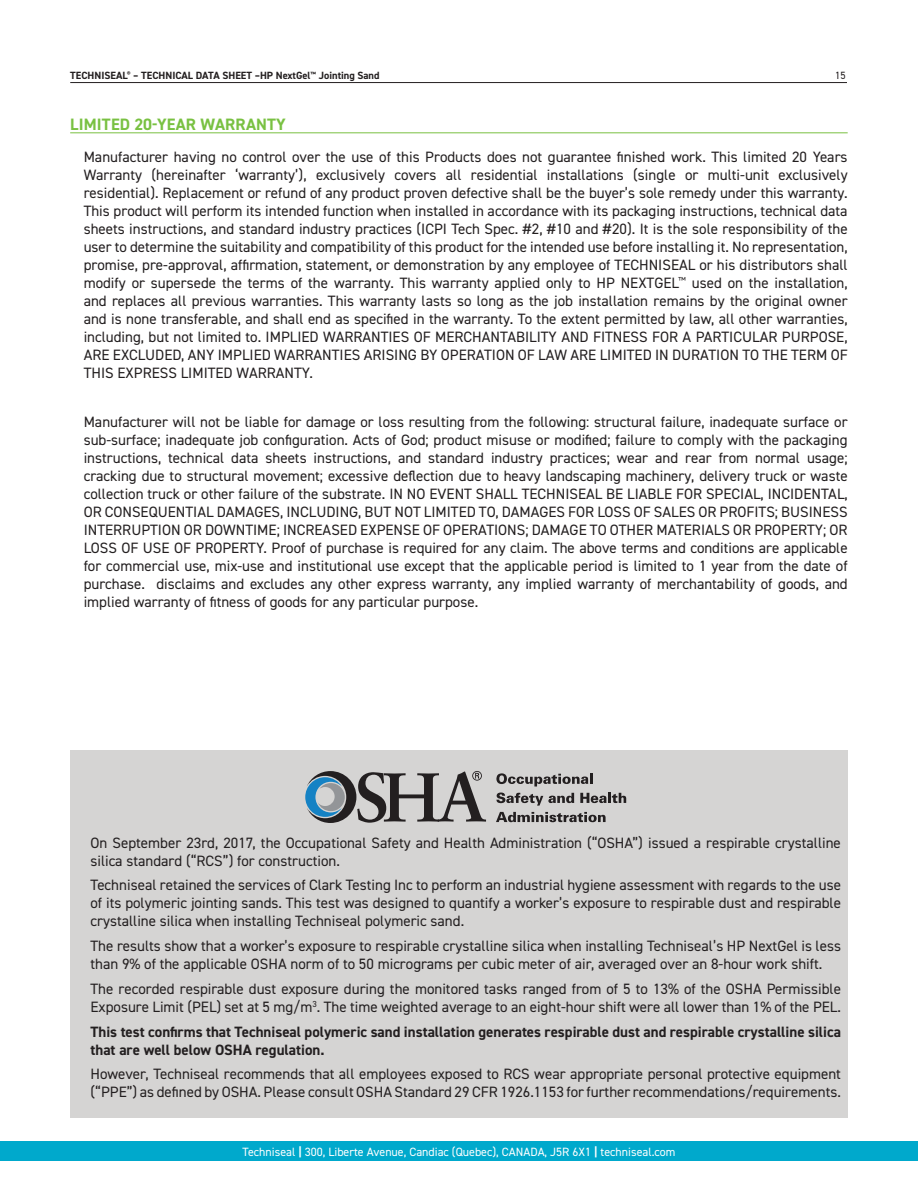
<style>
.page{position:relative;width:918px;height:1188px;background:#fff}
.page>*{position:absolute;margin:0;border:0;box-sizing:border-box;transform-origin:0 0}
.t1{font:700 16.5px "DIN2014";letter-spacing:.01em;color:#79c142}
.t2{font:15px/18px "DIN2014";color:#231f20}
.t3{font:700 15px/18px "DIN2014";color:#231f20}
.t4{font:12px "DIN2014";color:#fff}
.t5{font:700 10.5px "DIN2014";color:#231f20}
.t6{font:10.5px "DIN2014";color:#231f20}
.s1{font-weight:700}
</style>
<div class="page">
<div style="left:0;top:1141px;width:918px;height:20px;background:#00a9cc"></div>
<hr style="left:70px;top:82px;width:777px;height:1px;background:#231f20">
<div style="left:70px;top:751px;width:778px;height:367px;background:#d5d4d3"></div>
<svg style="left:496px;top:812px;width:110px;height:10px"></svg>
<svg style="left:496px;top:793px;width:78px;height:13px"></svg>
<svg style="left:580px;top:793px;width:46px;height:10px"></svg>
<svg style="left:496px;top:773px;width:96px;height:14px"></svg>
<svg style="left:305px;top:771px;width:181px;height:52px"></svg>
<hr style="left:70px;top:132px;width:778px;height:1px;background:#79c142">
<p class="t5" style="left:70px;top:69px;width:311px">TECHNISEAL<sup>®</sup> – TECHNICAL DATA SHEET –HP NextGel<sup>™</sup> Jointing Sand</p>
<p class="t6" style="left:835px;top:69px;width:12px">15</p>
<p class="t1" style="left:70px;top:114px;width:217px">LIMITED 20-YEAR WARRANTY</p>
<p class="t2" style="left:84px;top:147px;width:766px;text-align:justify">Manufacturer having no control over the use of this Products does not guarantee finished work. This limited 20 Years Warranty (hereinafter ‘warranty’), exclusively covers all residential installations (single or multi-unit exclusively residential). Replacement or refund of any product proven defective shall be the buyer’s sole remedy under this warranty.<br>This product will perform its intended function when installed in accordance with its packaging instructions, technical data sheets instructions, and standard industry practices (ICPI Tech Spec. #2, #10 and #20). It is the sole responsibility of the user to determine the suitability and compatibility of this product for the intended use before installing it. No representation, promise, pre-approval, affirmation, statement, or demonstration by any employee of TECHNISEAL or his distributors shall modify or supersede the terms of the warranty. This warranty applied only to HP NEXTGEL<sup>™</sup> used on the installation, and replaces all previous warranties. This warranty lasts so long as the job installation remains by the original owner and is none transferable, and shall end as specified in the warranty. To the extent permitted by law, all other warranties, including, but not limited to. IMPLIED WARRANTIES OF MERCHANTABILITY AND FITNESS FOR A PARTICULAR PURPOSE, ARE EXCLUDED, ANY IMPLIED WARRANTIES ARISING BY OPERATION OF LAW ARE LIMITED IN DURATION TO THE TERM OF THIS EXPRESS LIMITED WARRANTY.</p>
<p class="t2" style="left:84px;top:413px;width:766px;text-align:justify">Manufacturer will not be liable for damage or loss resulting from the following: structural failure, inadequate surface or sub-surface; inadequate job configuration. Acts of God; product misuse or modified; failure to comply with the packaging instructions, technical data sheets instructions, and standard industry practices; wear and rear from normal usage; cracking due to structural movement; excessive deflection due to heavy landscaping machinery, delivery truck or waste collection truck or other failure of the substrate. IN NO EVENT SHALL TECHNISEAL BE LIABLE FOR SPECIAL, INCIDENTAL, OR CONSEQUENTIAL DAMAGES, INCLUDING, BUT NOT LIMITED TO, DAMAGES FOR LOSS OF SALES OR PROFITS; BUSINESS INTERRUPTION OR DOWNTIME; INCREASED EXPENSE OF OPERATIONS; DAMAGE TO OTHER MATERIALS OR PROPERTY; OR LOSS OF USE OF PROPERTY. Proof of purchase is required for any claim. The above terms and conditions are applicable for commercial use, mix-use and institutional use except that the applicable period is limited to 1 year from the date of purchase. disclaims and excludes any other express warranty, any implied warranty of merchantability of goods, and implied warranty of fitness of goods for any particular purpose.</p>
<p class="t2" style="left:91px;top:833px;width:752px">On September 23rd, 2017, the Occupational Safety and Health Administration (“OSHA”) issued a respirable crystalline silica standard (“RCS”) for construction.</p>
<p class="t2" style="left:91px;top:876px;width:752px;text-align:justify">Techniseal retained the services of Clark Testing Inc to perform an industrial hygiene assessment with regards to the use of its polymeric jointing sands. This test was designed to quantify a worker’s exposure to respirable dust and respirable crystalline silica when installing Techniseal polymeric sand.</p>
<p class="t2" style="left:91px;top:937px;width:752px">The results show that a worker’s exposure to respirable crystalline silica when installing Techniseal’s HP NextGel is less than 9% of the applicable OSHA norm of to 50 micrograms per cubic meter of air, averaged over an 8-hour work shift.</p>
<p class="t2" style="left:91px;top:980px;width:752px">The recorded respirable dust exposure during the monitored tasks ranged from of 5 to 13% of the OSHA Permissible<br>Exposure Limit (PEL) set at 5 mg/m<sup>3</sup>. The time weighted average to an eight-hour shift were all lower than 1% of the PEL.</p>
<p class="t3" style="left:90px;top:1022px;width:752px">This test confirms that Techniseal polymeric sand installation generates respirable dust and respirable crystalline silica that are well below OSHA regulation.</p>
<p class="t2" style="left:90px;top:1065px;width:752px">However, Techniseal recommends that all employees exposed to RCS wear appropriate personal protective equipment (“PPE”) as defined by OSHA. Please consult OSHA Standard 29 CFR 1926.1153 for further recommendations/requirements.</p>
<p class="t4" style="left:243px;top:1144px;width:434px">Techniseal <span class="s1">|</span> 300, Liberte Avenue, Candiac (Quebec), CANADA, J5R 6X1 <span class="s1">|</span> techniseal.com</p>
</div>
